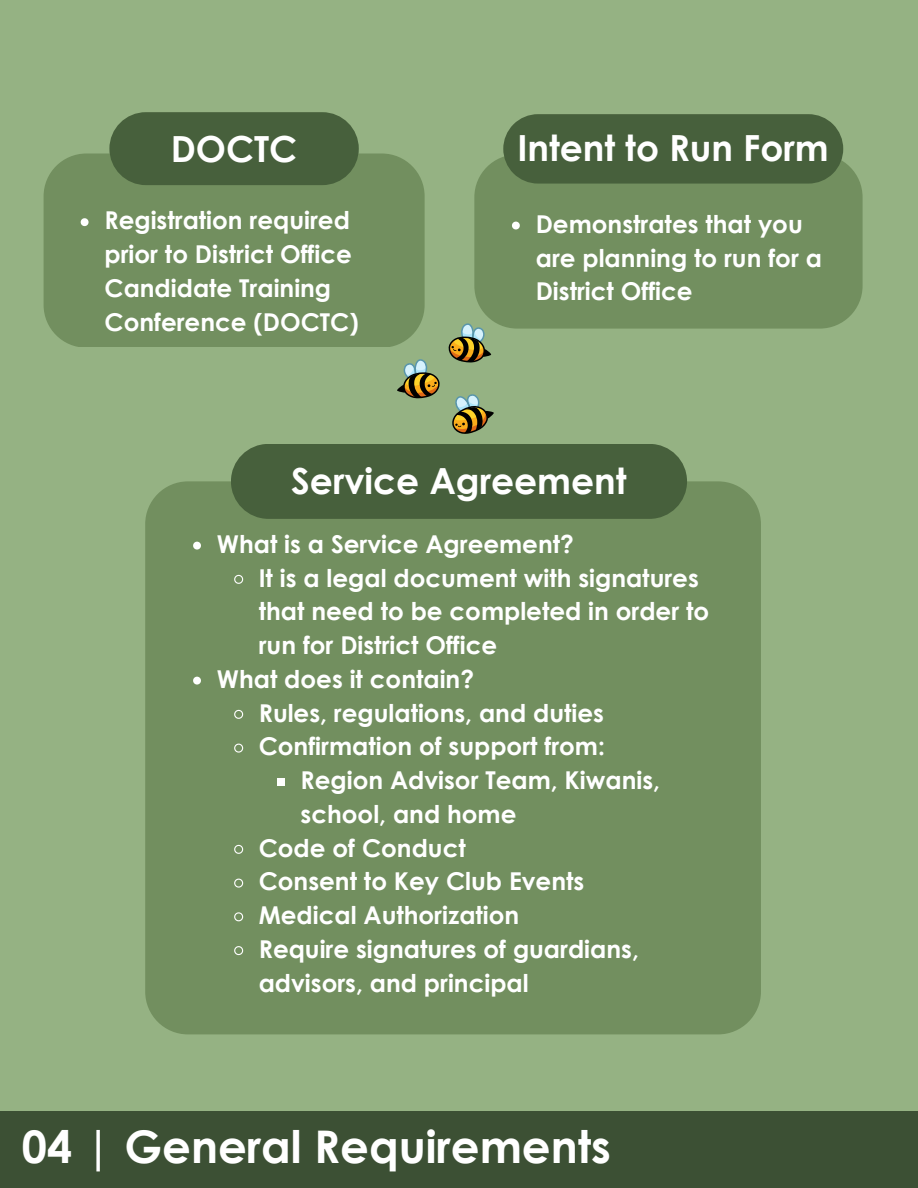
<style>
.page{position:relative;width:918px;height:1188px;background:#95b283}
.page>*{position:absolute;margin:0;border:0;box-sizing:border-box;transform-origin:0 0}
.t1{font:700 45px "Century Gothic";color:#fff}
.t2{font:700 36px "Century Gothic";color:#fff}
.t3{font:700 24.6px/33.8px "Century Gothic";color:#fff}
</style>
<div class="page">
<div style="left:44px;top:154px;width:381px;height:193px;background:#728f5f;border-radius:43px"></div>
<div style="left:109px;top:112px;width:250px;height:73px;background:#47603c;border-radius:36px"></div>
<div style="left:0;top:1112px;width:918px;height:76px;background:#3c5034"></div>
<div style="left:474px;top:154px;width:389px;height:175px;background:#728f5f;border-radius:43px"></div>
<div style="left:503px;top:114px;width:340px;height:69px;background:#47603c"></div>
<div style="left:145px;top:481px;width:616px;height:553px;background:#728f5f;border-radius:43px"></div>
<div style="left:231px;top:444px;width:456px;height:75px;background:#47603c;border-radius:37px"></div>
<svg style="left:448px;top:323px;width:43px;height:39px"></svg>
<svg style="left:452px;top:394px;width:42px;height:40px"></svg>
<svg style="left:397px;top:359px;width:43px;height:39px"></svg>
<svg style="left:81px;top:218px;width:8px;height:8px"></svg>
<svg style="left:512px;top:222px;width:8px;height:7px"></svg>
<svg style="left:193px;top:542px;width:8px;height:8px"></svg>
<svg style="left:234px;top:574px;width:10px;height:10px"></svg>
<svg style="left:193px;top:677px;width:8px;height:8px"></svg>
<svg style="left:234px;top:709px;width:10px;height:10px"></svg>
<svg style="left:234px;top:743px;width:10px;height:10px"></svg>
<div style="left:277px;top:778px;width:8px;height:8px;background:#fff"></div>
<svg style="left:234px;top:844px;width:10px;height:10px"></svg>
<svg style="left:234px;top:878px;width:10px;height:10px"></svg>
<svg style="left:234px;top:912px;width:10px;height:10px"></svg>
<svg style="left:234px;top:946px;width:10px;height:10px"></svg>
<p class="t2" style="left:171px;top:125px;width:128px">DOCTC</p>
<p class="t3" style="left:104px;top:203px;width:256px">Registration required prior to District Office<br>Candidate Training<br>Conference (DOCTC)</p>
<p class="t2" style="left:517px;top:125px;width:313px">Intent to Run Form</p>
<p class="t3" style="left:536px;top:206px;width:288px">Demonstrates that you are planning to run for a<br>District Office</p>
<p class="t2" style="left:291px;top:458px;width:337px">Service Agreement</p>
<p class="t3" style="left:217px;top:526px;width:359px">What is a Service Agreement?</p>
<p class="t3" style="left:259px;top:560px;width:452px">It is a legal document with signatures that need to be completed in order to run for District Office</p>
<p class="t3" style="left:217px;top:661px;width:259px">What does it contain?</p>
<p class="t3" style="left:259px;top:695px;width:347px">Rules, regulations, and duties</p>
<p class="t3" style="left:259px;top:729px;width:348px">Confirmation of support from:</p>
<p class="t3" style="left:301px;top:763px;width:361px">Region Advisor Team, Kiwanis, school, and home</p>
<p class="t3" style="left:259px;top:830px;width:209px">Code of Conduct</p>
<p class="t3" style="left:259px;top:864px;width:327px">Consent to Key Club Events</p>
<p class="t3" style="left:259px;top:898px;width:262px">Medical Authorization</p>
<p class="t3" style="left:259px;top:931px;width:382px">Require signatures of guardians, advisors, and principal</p>
<p class="t1" style="left:22px;top:1118px;width:591px">04 | General Requirements</p>
</div>
